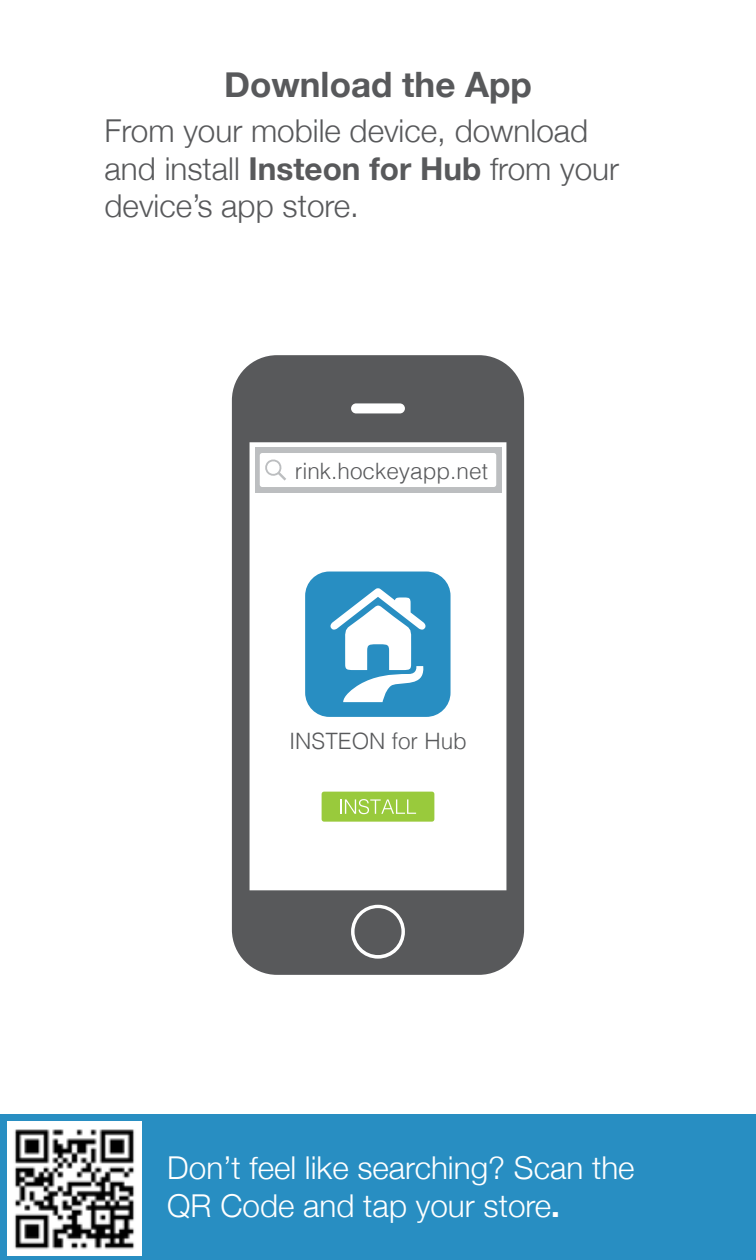
<style>
.page{position:relative;width:756px;height:1260px;background:#fff}
.page>*{position:absolute;margin:0;border:0;box-sizing:border-box;transform-origin:0 0}
.t1{font:700 35px "Helvetica Neue";color:#58595b}
.t2{font:300 31.5px/37.8px "Helvetica Neue";color:#58595b}
.t3{font:300 31.5px/37.8px "Helvetica Neue";color:#fff}
.t4{font:300 22.4px "Helvetica";color:#58595b}
.s1{font-weight:700}
</style>
<div class="page">
<svg style="left:232px;top:355px;width:292px;height:620px"></svg>
<div style="left:322px;top:792px;width:112px;height:30px;background:#99ca3c;border-radius:3px"></div>
<svg style="left:340px;top:799px;width:76px;height:15px"></svg>
<div style="left:0;top:1114px;width:756px;height:146px;background:#288ec2"></div>
<img style="left:8px;top:1122px;width:133px;height:133px">
<p class="t1" style="left:224px;top:57px;width:309px">Download the App</p>
<p class="t2" style="left:105px;top:110px;width:516px">From your mobile device, download and install <span class="s1">Insteon for Hub</span> from your device’s app store.</p>
<p class="t4" style="left:295px;top:452px;width:195px">rink.hockeyapp.net</p>
<p class="t4" style="left:289px;top:722px;width:179px">INSTEON for Hub</p>
<p class="t3" style="left:167px;top:1147px;width:469px">Don’t feel like searching? Scan the<br>QR Code and tap your store<span class="s1">.</span></p>
</div>
